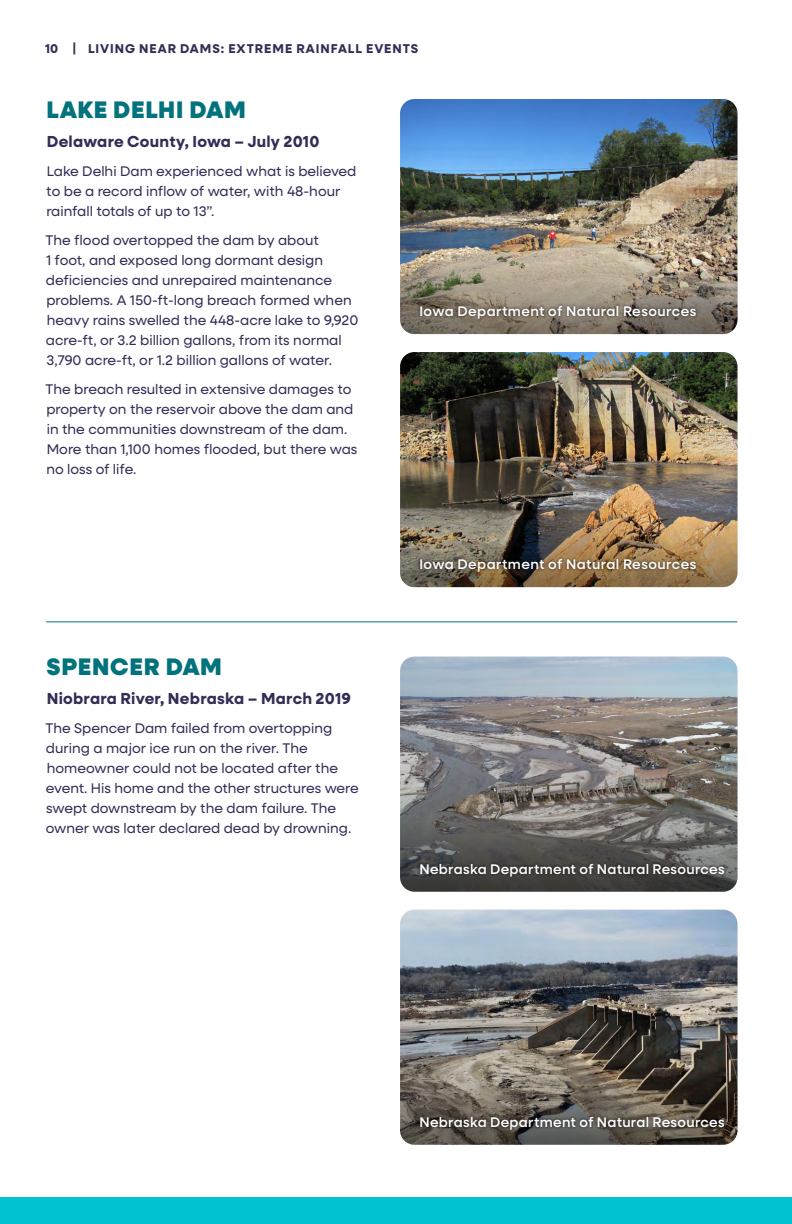
<style>
.page{position:relative;width:792px;height:1224px;background:#fff}
.page>*{position:absolute;margin:0;border:0;box-sizing:border-box;transform-origin:0 0}
.t1{font:900 24px "Neulis Sans";letter-spacing:.03em;color:#02727d}
.t2{font:700 16px "Neulis Sans";letter-spacing:.015em;color:#322d55}
.t3{font:14px/20px "Neulis Sans";color:#322d55}
.t4{font:500 14px "Neulis Sans";letter-spacing:.025em;color:#fff}
.t5{font:700 12.8px "Neulis Sans";letter-spacing:.075em;color:#322d55}
</style>
<div class="page">
<img style="left:400px;top:657px;width:338px;height:235px">
<div style="left:0;top:1197px;width:792px;height:27px;background:#00c2d1"></div>
<img style="left:400px;top:99px;width:338px;height:235px">
<img style="left:400px;top:910px;width:338px;height:235px">
<img style="left:400px;top:352px;width:338px;height:235px">
<hr style="left:46px;top:621px;width:691px;height:1px;background:#02727d">
<svg style="left:400px;top:257px;width:337px;height:77px;background:#968b7a"></svg>
<div style="left:417px;top:302px;width:282px;height:20px;background:#000;opacity:.35"></div>
<img style="left:400px;top:511px;width:337px;height:76px;border-radius:14px">
<div style="left:417px;top:555px;width:282px;height:20px;background:#000;opacity:.35"></div>
<svg style="left:400px;top:815px;width:337px;height:77px;background:#5d5b59"></svg>
<div style="left:417px;top:860px;width:310px;height:19px;background:#000;opacity:.35"></div>
<svg style="left:400px;top:1068px;width:337px;height:77px;background:#635b51"></svg>
<div style="left:417px;top:1113px;width:310px;height:19px;background:#000;opacity:.35"></div>
<p class="t5" style="left:45px;top:39px;width:375px">10 | LIVING NEAR DAMS: EXTREME RAINFALL EVENTS</p>
<h1 class="t1" style="left:47px;top:91px;width:201px">LAKE DELHI DAM</h1>
<p class="t2" style="left:47px;top:129px;width:274px">Delaware County, Iowa – July 2010</p>
<p class="t3" style="left:46px;top:160px;width:312px">Lake Delhi Dam experienced what is believed to be a record inflow of water, with 48-hour rainfall totals of up to 13”.</p>
<p class="t3" style="left:46px;top:229px;width:314px">The flood overtopped the dam by about<br>1 foot, and exposed long dormant design deficiencies and unrepaired maintenance problems. A 150-ft-long breach formed when heavy rains swelled the 448-acre lake to 9,920 acre-ft, or 3.2 billion gallons, from its normal 3,790 acre-ft, or 1.2 billion gallons of water.</p>
<p class="t3" style="left:46px;top:378px;width:313px">The breach resulted in extensive damages to property on the reservoir above the dam and in the communities downstream of the dam.<br>More than 1,100 homes flooded, but there was no loss of life.</p>
<h1 class="t1" style="left:46px;top:649px;width:177px">SPENCER DAM</h1>
<p class="t2" style="left:47px;top:687px;width:305px">Niobrara River, Nebraska – March 2019</p>
<p class="t3" style="left:46px;top:718px;width:315px">The Spencer Dam failed from overtopping during a major ice run on the river. The homeowner could not be located after the event. His home and the other structures were swept downstream by the dam failure. The owner was later declared dead by drowning.</p>
<p class="t4" style="left:419px;top:301px;width:278px">Iowa Department of Natural Resources</p>
<p class="t4" style="left:419px;top:554px;width:278px">Iowa Department of Natural Resources</p>
<p class="t4" style="left:419px;top:859px;width:307px">Nebraska Department of Natural Resources</p>
<p class="t4" style="left:419px;top:1112px;width:307px">Nebraska Department of Natural Resources</p>
</div>
